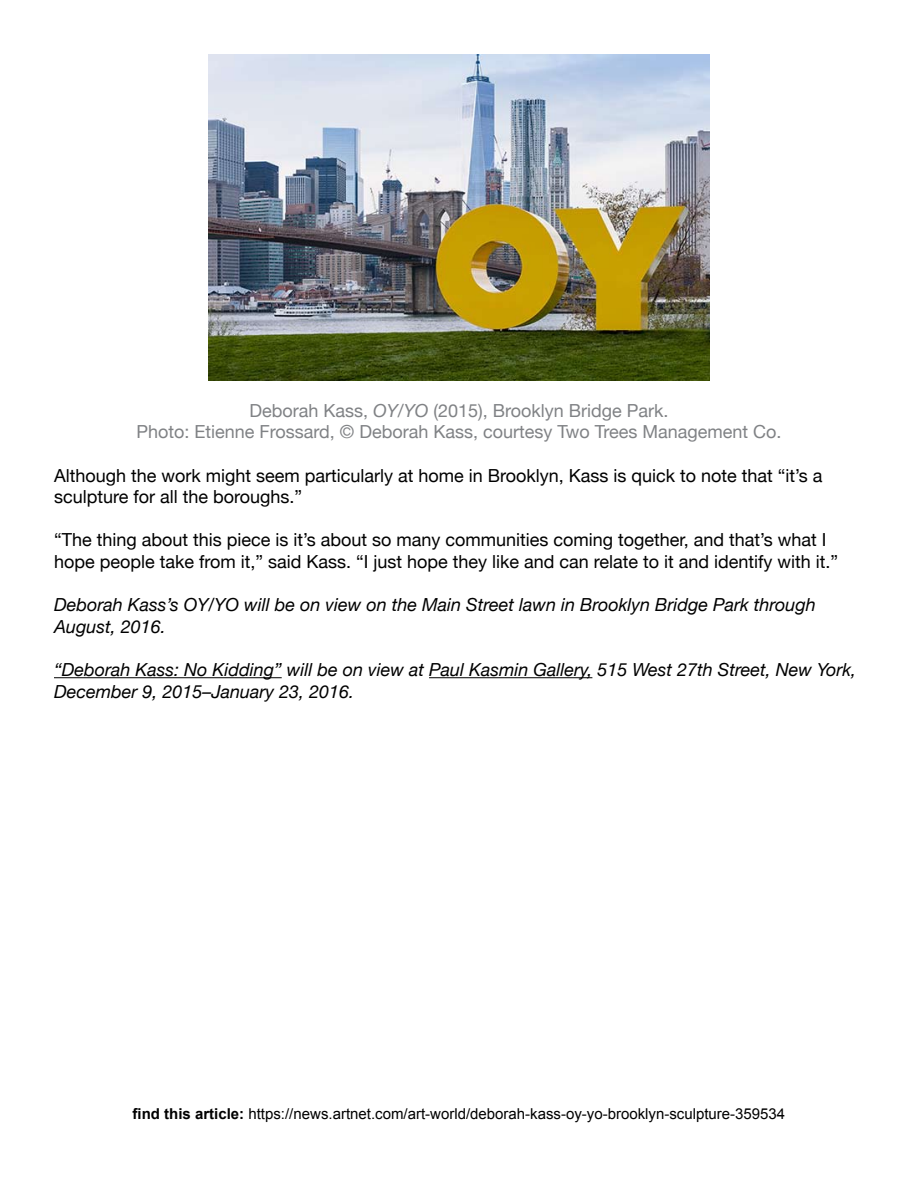
<style>
.page{position:relative;width:918px;height:1188px;background:#fff}
.page>*{position:absolute;margin:0;border:0;box-sizing:border-box;transform-origin:0 0}
.t1{font:18px/21.6px "Helvetica Neue";color:#000}
.t2{font:italic 18px/21.6px "Helvetica Neue";color:#000}
.t3{font:18px/21.6px "Helvetica Neue";color:#808285;text-align:center}
.t4{font:15px "Arial";color:#000}
.s1{font-style:italic}
.s2{font-weight:700}
</style>
<div class="page">
<hr style="left:54px;top:677px;width:228px;height:1px;background:#000">
<hr style="left:429px;top:677px;width:163px;height:1px;background:#000">
<img style="left:209px;top:54px;width:500px;height:326px">
<p class="t3" style="left:137px;top:399px;width:646px">Deborah Kass, <span class="s1">OY/YO</span> (2015), Brooklyn Bridge Park.<br>Photo: Etienne Frossard, © Deborah Kass, courtesy Two Trees Management Co.</p>
<p class="t1" style="left:54px;top:464px;width:770px">Although the work might seem particularly at home in Brooklyn, Kass is quick to note that “it’s a sculpture for all the boroughs.”</p>
<p class="t1" style="left:54px;top:529px;width:786px">“The thing about this piece is it’s about so many communities coming together, and that’s what I hope people take from it,” said Kass. “I just hope they like and can relate to it and identify with it.”</p>
<p class="t2" style="left:54px;top:594px;width:763px">Deborah Kass’s OY/YO will be on view on the Main Street lawn in Brooklyn Bridge Park through<br>August, 2016.</p>
<p class="t2" style="left:54px;top:658px;width:804px">“Deborah Kass: No Kidding” will be on view at Paul Kasmin Gallery, 515 West 27th Street, New York,<br>December 9, 2015–January 23, 2016.</p>
<p class="t4" style="left:133px;top:1105px;width:654px"><span class="s2">find this article:</span> https://news.artnet.com/art-world/deborah-kass-oy-yo-brooklyn-sculpture-359534</p>
</div>
